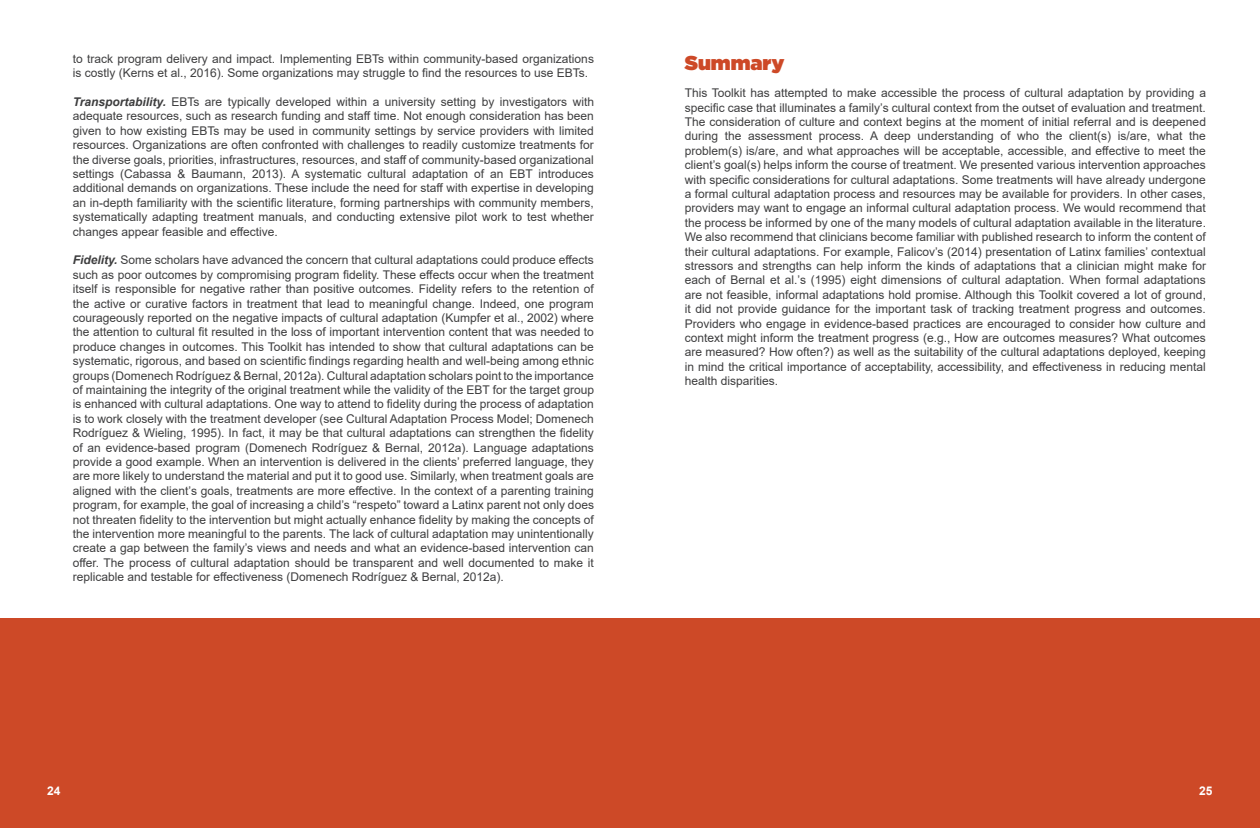
<style>
.page{position:relative;width:1260px;height:828px;background:#fff}
.page>*{position:absolute;margin:0;border:0;box-sizing:border-box;transform-origin:0 0}
.t1{font:900 20px "Gotham";color:#cd4927}
.t2{font:12px/14.4px "Arial";color:#3e3e3f;text-align:justify}
.t3{font:700 12px "Arial";color:#fff}
.s1{font-weight:700;font-style:italic}
</style>
<div class="page">
<div style="left:0;top:618px;width:1260px;height:210px;background:#cd4927"></div>
<p class="t2" style="left:73px;top:51px;width:523px">to track program delivery and impact. Implementing EBTs within community-based organizations is costly (Kerns et al., 2016). Some organizations may struggle to find the resources to use EBTs.</p>
<p class="t2" style="left:73px;top:94px;width:523px"><span class="s1">Transportability.</span> EBTs are typically developed within a university setting by investigators with adequate resources, such as research funding and staff time. Not enough consideration has been given to how existing EBTs may be used in community settings by service providers with limited resources. Organizations are often confronted with challenges to readily customize treatments for the diverse goals, priorities, infrastructures, resources, and staff of community-based organizational settings (Cabassa &amp; Baumann, 2013). A systematic cultural adaptation of an EBT introduces additional demands on organizations. These include the need for staff with expertise in developing an in-depth familiarity with the scientific literature, forming partnerships with community members, systematically adapting treatment manuals, and conducting extensive pilot work to test whether changes appear feasible and effective.</p>
<p class="t2" style="left:73px;top:253px;width:523px"><span class="s1">Fidelity.</span> Some scholars have advanced the concern that cultural adaptations could produce effects such as poor outcomes by compromising program fidelity. These effects occur when the treatment itself is responsible for negative rather than positive outcomes. Fidelity refers to the retention of the active or curative factors in treatment that lead to meaningful change. Indeed, one program courageously reported on the negative impacts of cultural adaptation (Kumpfer et al., 2002) where the attention to cultural fit resulted in the loss of important intervention content that was needed to produce changes in outcomes. This Toolkit has intended to show that cultural adaptations can be systematic, rigorous, and based on scientific findings regarding health and well-being among ethnic groups (Domenech Rodríguez &amp; Bernal, 2012a). Cultural adaptation scholars point to the importance of maintaining the integrity of the original treatment while the validity of the EBT for the target group is enhanced with cultural adaptations. One way to attend to fidelity during the process of adaptation is to work closely with the treatment developer (see Cultural Adaptation Process Model; Domenech Rodríguez &amp; Wieling, 1995). In fact, it may be that cultural adaptations can strengthen the fidelity of an evidence-based program (Domenech Rodríguez &amp; Bernal, 2012a). Language adaptations provide a good example. When an intervention is delivered in the clients’ preferred language, they are more likely to understand the material and put it to good use. Similarly, when treatment goals are aligned with the client’s goals, treatments are more effective. In the context of a parenting training program, for example, the goal of increasing a child’s “respeto” toward a Latinx parent not only does not threaten fidelity to the intervention but might actually enhance fidelity by making the concepts of the intervention more meaningful to the parents. The lack of cultural adaptation may unintentionally create a gap between the family’s views and needs and what an evidence-based intervention can offer. The process of cultural adaptation should be transparent and well documented to make it replicable and testable for effectiveness (Domenech Rodríguez &amp; Bernal, 2012a).</p>
<h1 class="t1" style="left:685px;top:49px;width:101px">Summary</h1>
<p class="t2" style="left:685px;top:86px;width:523px">This Toolkit has attempted to make accessible the process of cultural adaptation by providing a specific case that illuminates a family’s cultural context from the outset of evaluation and treatment.<br>The consideration of culture and context begins at the moment of initial referral and is deepened during the assessment process. A deep understanding of who the client(s) is/are, what the problem(s) is/are, and what approaches will be acceptable, accessible, and effective to meet the client’s goal(s) helps inform the course of treatment. We presented various intervention approaches with specific considerations for cultural adaptations. Some treatments will have already undergone a formal cultural adaptation process and resources may be available for providers. In other cases, providers may want to engage an informal cultural adaptation process. We would recommend that the process be informed by one of the many models of cultural adaptation available in the literature.<br>We also recommend that clinicians become familiar with published research to inform the content of their cultural adaptations. For example, Falicov’s (2014) presentation of Latinx families’ contextual stressors and strengths can help inform the kinds of adaptations that a clinician might make for each of Bernal et al.’s (1995) eight dimensions of cultural adaptation. When formal adaptations are not feasible, informal adaptations hold promise. Although this Toolkit covered a lot of ground, it did not provide guidance for the important task of tracking treatment progress and outcomes.<br>Providers who engage in evidence-based practices are encouraged to consider how culture and context might inform the treatment progress (e.g., How are outcomes measures? What outcomes are measured? How often?) as well as the suitability of the cultural adaptations deployed, keeping in mind the critical importance of acceptability, accessibility, and effectiveness in reducing mental health disparities.</p>
<p class="t3" style="left:47px;top:782px;width:15px">24</p>
<p class="t3" style="left:1199px;top:782px;width:15px">25</p>
</div>
